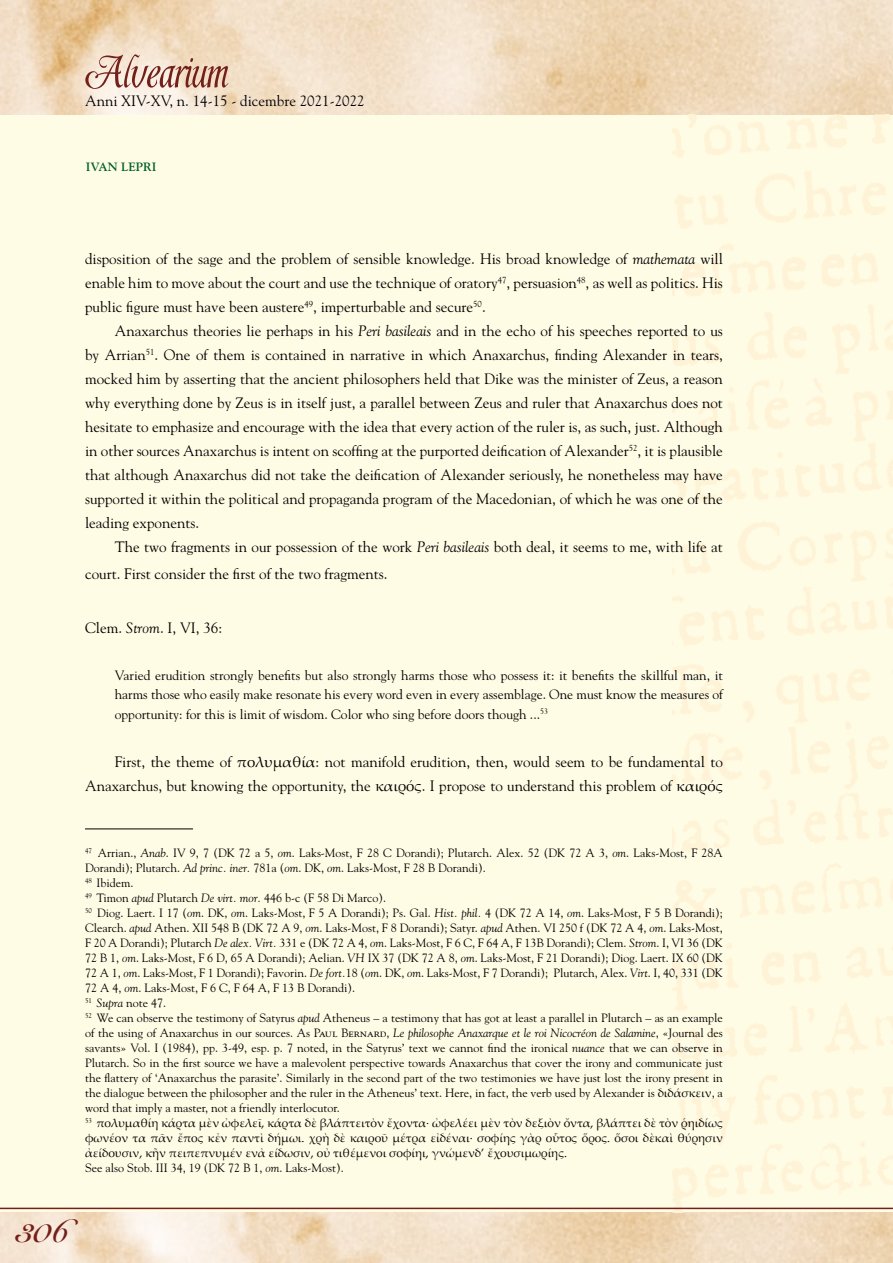
<style>
.page{position:relative;width:893px;height:1263px;background:#fffce5}
.page>*{position:absolute;margin:0;border:0;box-sizing:border-box;transform-origin:0 0}
.t1{font:33px "Snell Roundhand Bold Script";color:#731f1a}
.t2{font:15px/24px "Goudy Std";color:#000;text-align:justify}
.t3{font:13.5px/19.5px "Goudy Std";color:#000;text-align:justify}
.test_nota{font:12px/15px "Goudy Std";color:#000;text-align:justify}
.test_nota-2{font:12px/15px "Palatino Linotype";color:#000;text-align:justify}
.t4{font:700 12px "Goudy Std";color:#005f2b}
.s1{font-style:italic}
.s2{font-family:"Palatino Linotype"}
</style>
<div class="page">
<img style="left:0;top:0;width:893px;height:115px">
<img style="left:0;top:1213px;width:893px;height:50px">
<hr style="left:0;top:1207px;width:893px;height:2px;background:#731f1a">
<svg style="left:85px;top:54px;width:143px;height:35px"></svg>
<hr style="left:85px;top:828px;width:108px;height:1px;background:#000">
<p class="t2" style="left:85px;top:88px;width:281px">Anni XIV-XV, n. 14-15 - dicembre 2021-2022</p>
<p class="t4" style="left:86px;top:159px;width:72px">IVAN LEPRI</p>
<p class="t2" style="left:85px;top:247px;width:639px">disposition of the sage and the problem of sensible knowledge. His broad knowledge of <span class="s1">mathemata</span> will enable him to move about the court and use the technique of oratory<sup>47</sup>, persuasion<sup>48</sup>, as well as politics. His public figure must have been austere<sup>49</sup>, imperturbable and secure<sup>50</sup>.</p>
<p class="t2" style="left:85px;top:319px;width:639px;text-indent:30px">Anaxarchus theories lie perhaps in his <span class="s1">Peri basileais</span> and in the echo of his speeches reported to us by Arrian<sup>51</sup>. One of them is contained in narrative in which Anaxarchus, finding Alexander in tears, mocked him by asserting that the ancient philosophers held that Dike was the minister of Zeus, a reason why everything done by Zeus is in itself just, a parallel between Zeus and ruler that Anaxarchus does not hesitate to emphasize and encourage with the idea that every action of the ruler is, as such, just. Although in other sources Anaxarchus is intent on scoffing at the purported deification of Alexander<sup>52</sup>, it is plausible that although Anaxarchus did not take the deification of Alexander seriously, he nonetheless may have supported it within the political and propaganda program of the Macedonian, of which he was one of the leading exponents.</p>
<p class="t2" style="left:85px;top:533px;width:639px;line-height:27px;text-indent:30px">The two fragments in our possession of the work <span class="s1">Peri basileais</span> both deal, it seems to me, with life at court. First consider the first of the two fragments.</p>
<p class="t2" style="left:85px;top:616px;width:139px">Clem. <span class="s1">Strom</span>. I, VI, 36:</p>
<p class="t3" style="left:115px;top:665px;width:610px">Varied erudition strongly benefits but also strongly harms those who possess it: it benefits the skillful man, it harms those who easily make resonate his every word even in every assemblage. One must know the measures of opportunity: for this is limit of wisdom. Color who sing before doors though ...<sup>53</sup></p>
<p class="t2" style="left:85px;top:749px;width:639px;text-align:right">First, the theme of <span class="s2">πολυμαθία</span>: not manifold erudition, then, would seem to be fundamental to<br>Anaxarchus, but knowing the opportunity, the <span class="s2">καιρός</span>. I propose to understand this problem of <span class="s2">καιρός</span></p>
<p class="test_nota" style="left:85px;top:845px;width:639px"><sup>47</sup> Arrian., <span class="s1">Anab</span>. IV 9, 7 (DK 72 a 5, <span class="s1">om</span>. Laks-Most, F 28 C Dorandi); Plutarch. Alex. 52 (DK 72 A 3, <span class="s1">om</span>. Laks-Most, F 28A<br>Dorandi); Plutarch. <span class="s1">Ad princ. iner.</span> 781a (<span class="s1">om</span>. DK, <span class="s1">om</span>. Laks-Most, F 28 B Dorandi).</p>
<p class="test_nota" style="left:85px;top:875px;width:50px"><sup>48</sup> Ibidem.</p>
<p class="test_nota" style="left:85px;top:890px;width:303px"><sup>49</sup> Timon <span class="s1">apud</span> Plutarch <span class="s1">De virt. mor.</span> 446 b-c (F 58 Di Marco).</p>
<p class="test_nota" style="left:85px;top:905px;width:639px"><sup>50</sup> Diog. Laert. I 17 (<span class="s1">om</span>. DK, <span class="s1">om</span>. Laks-Most, F 5 A Dorandi); Ps. Gal. <span class="s1">Hist. phil.</span> 4 (DK 72 A 14, <span class="s1">om</span>. Laks-Most, F 5 B Dorandi); Clearch. <span class="s1">apud</span> Athen. XII 548 B (DK 72 A 9, <span class="s1">om</span>. Laks-Most, F 8 Dorandi); Satyr. <span class="s1">apud</span> Athen. VI 250 f (DK 72 A 4, <span class="s1">om</span>. Laks-Most, F 20 A Dorandi); Plutarch <span class="s1">De alex. Virt.</span> 331 e (DK 72 A 4, <span class="s1">om</span>. Laks-Most, F 6 C, F 64 A, F 13B Dorandi); Clem. <span class="s1">Strom</span>. I, VI 36 (DK 72 B 1, <span class="s1">om</span>. Laks-Most, F 6 D, 65 A Dorandi); Aelian. <span class="s1">VH</span> IX 37 (DK 72 A 8, <span class="s1">om</span>. Laks-Most, F 21 Dorandi); Diog. Laert. IX 60 (DK 72 A 1, <span class="s1">om</span>. Laks-Most, F 1 Dorandi); Favorin. <span class="s1">De fort.</span>18 (<span class="s1">om</span>. DK, <span class="s1">om</span>. Laks-Most, F 7 Dorandi); Plutarch, Alex. <span class="s1">Virt</span>. I, 40, 331 (DK 72 A 4, <span class="s1">om</span>. Laks-Most, F 6 C, F 64 A, F 13 B Dorandi).</p>
<p class="test_nota" style="left:85px;top:995px;width:83px"><sup>51</sup> <span class="s1">Supra</span> note 47.</p>
<p class="test_nota" style="left:85px;top:1010px;width:639px"><sup>52</sup> We can observe the testimony of Satyrus <span class="s1">apud</span> Atheneus – a testimony that has got at least a parallel in Plutarch – as an example of the using of Anaxarchus in our sources. As Paul Bernard, <span class="s1">Le philosophe Anaxarque et le roi Nicocréon de Salamine</span>, «Journal des savants» Vol. I (1984), pp. 3-49, esp. p. 7 noted, in the Satyrus’ text we cannot find the ironical <span class="s1">nuance</span> that we can observe in Plutarch. So in the first source we have a malevolent perspective towards Anaxarchus that cover the irony and communicate just the flattery of ‘Anaxarchus the parasite’. Similarly in the second part of the two testimonies we have just lost the irony present in the dialogue between the philosopher and the ruler in the Atheneus’ text. Here, in fact, the verb used by Alexander is <span class="s2">διδάσκειν</span>, a word that imply a master, not a friendly interlocutor.</p>
<p class="test_nota-2" style="left:85px;top:1115px;width:639px"><sup>53</sup> πολυμαθίη κάρτα μὲν ὠφελεῖ, κάρτα δὲ βλάπτειτὸν ἔχοντα· ὠφελέει μὲν τὸν δεξιὸν ὄντα, βλάπτει δὲ τὸν ῥηιδίως φωνέον τα πᾶν ἔπος κἐν παντὶ δήμωι. χρὴ δὲ καιροῦ μέτρα εἰδέναι· σοφίης γὰρ οὗτος ὅρος. ὅσοι δὲκαὶ θύρησιν ἀείδουσιν, κἢν πειπεπνυμέν ενἀ είδωσιν, οὐ τιθέμενοι σοφίηι, γνώμενδ’ ἔχουσιμωρίης.</p>
<p class="test_nota" style="left:85px;top:1160px;width:260px">See also Stob. III 34, 19 (DK 72 B 1, <span class="s1">om</span>. Laks-Most).</p>
<h1 class="t1" style="left:16px;top:1211px;width:55px">306</h1>
</div>
